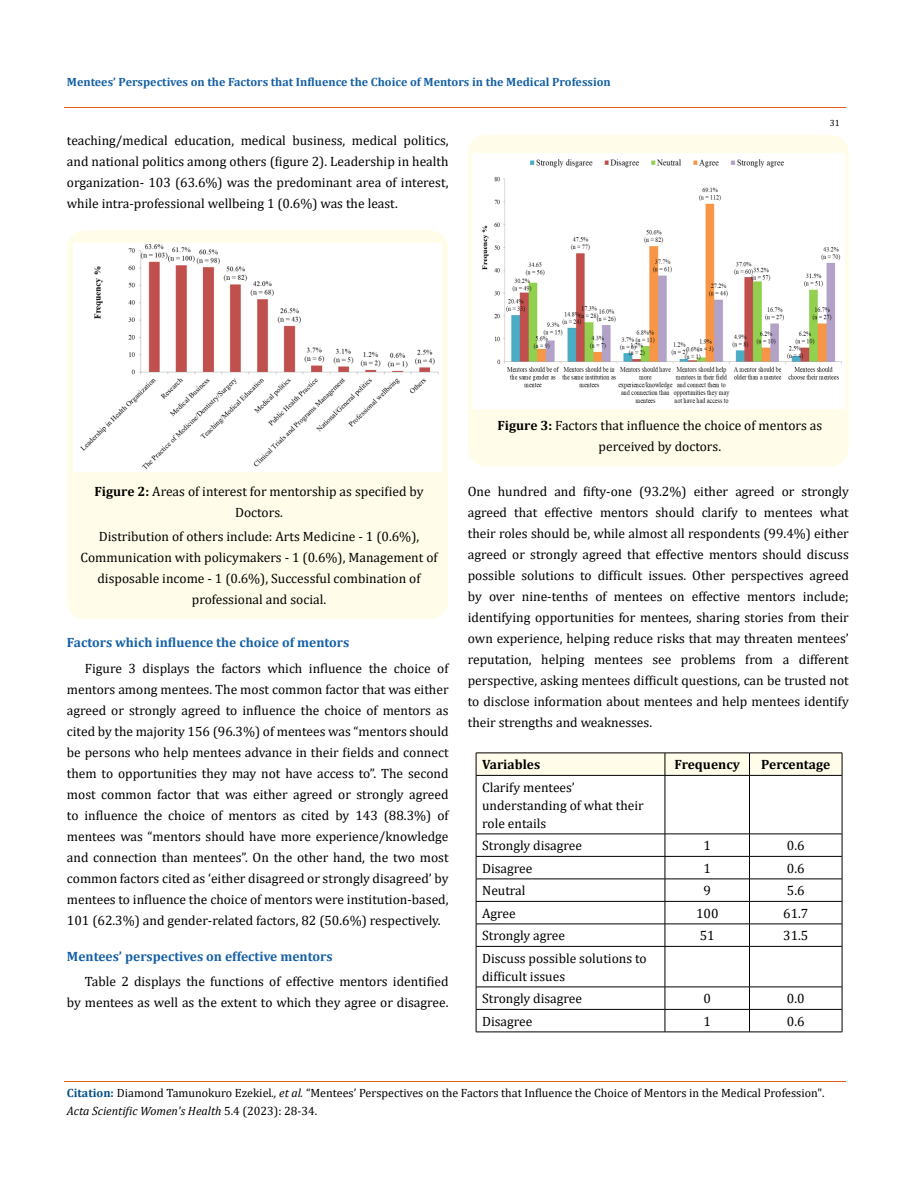
<style>
.page{position:relative;width:917px;height:1188px;background:#fff}
.page>*{position:absolute;margin:0;border:0;box-sizing:border-box;transform-origin:0 0}
.t1{font:13.5px/21px "Cambria";color:#000;text-align:justify}
.t2{font:700 13.5px "Cambria";color:#1560a6}
.t3{font:700 13.5px "Cambria";color:#000}
.t4{font:12px/18px "Cambria";color:#000}
.t5{font:700 12px "Cambria";color:#1560a6}
.t6{font:9px "Cambria";color:#000}
.s1{font-weight:700}
.s2{font-weight:700;color:#035089}
.s3{font-style:italic}
</style>
<div class="page">
<div style="left:67px;top:230px;width:381px;height:389px;background:#fffde9;border-radius:18px"></div>
<img style="left:74px;top:243px;width:367px;height:229px">
<div style="left:468px;top:135px;width:380px;height:331px;background:#fffde9;border-radius:18px"></div>
<img style="left:472px;top:153px;width:372px;height:255px">
<svg style="left:476px;top:753px;width:366px;height:22px;background:#f7f5e2"></svg>
<hr style="left:476px;top:775px;width:189px;height:1px;background:#000">
<hr style="left:476px;top:776px;width:1px;height:58px;background:#000">
<hr style="left:665px;top:775px;width:84px;height:1px;background:#000">
<hr style="left:664px;top:776px;width:1px;height:58px;background:#000">
<hr style="left:749px;top:775px;width:93px;height:1px;background:#000">
<hr style="left:749px;top:776px;width:1px;height:58px;background:#000">
<hr style="left:841px;top:776px;width:1px;height:58px;background:#000">
<hr style="left:476px;top:834px;width:189px;height:1px;background:#000">
<hr style="left:665px;top:834px;width:84px;height:1px;background:#000">
<hr style="left:749px;top:834px;width:93px;height:1px;background:#000">
<hr style="left:476px;top:856px;width:189px;height:1px;background:#000">
<hr style="left:665px;top:856px;width:84px;height:1px;background:#000">
<hr style="left:749px;top:856px;width:93px;height:1px;background:#000">
<hr style="left:476px;top:879px;width:189px;height:1px;background:#000">
<hr style="left:665px;top:879px;width:84px;height:1px;background:#000">
<hr style="left:749px;top:879px;width:93px;height:1px;background:#000">
<hr style="left:476px;top:901px;width:189px;height:1px;background:#000">
<hr style="left:665px;top:901px;width:84px;height:1px;background:#000">
<hr style="left:749px;top:901px;width:93px;height:1px;background:#000">
<hr style="left:476px;top:924px;width:189px;height:1px;background:#000">
<svg style="left:476px;top:834px;width:1px;height:112px"></svg>
<hr style="left:665px;top:924px;width:84px;height:1px;background:#000">
<svg style="left:664px;top:834px;width:1px;height:112px"></svg>
<hr style="left:749px;top:924px;width:93px;height:1px;background:#000">
<svg style="left:749px;top:834px;width:1px;height:112px"></svg>
<svg style="left:841px;top:834px;width:1px;height:112px"></svg>
<hr style="left:476px;top:946px;width:189px;height:1px;background:#000">
<hr style="left:476px;top:947px;width:1px;height:40px;background:#000">
<hr style="left:665px;top:946px;width:84px;height:1px;background:#000">
<hr style="left:664px;top:947px;width:1px;height:40px;background:#000">
<hr style="left:749px;top:946px;width:93px;height:1px;background:#000">
<hr style="left:749px;top:947px;width:1px;height:40px;background:#000">
<hr style="left:841px;top:947px;width:1px;height:40px;background:#000">
<hr style="left:476px;top:987px;width:189px;height:1px;background:#000">
<hr style="left:665px;top:987px;width:84px;height:1px;background:#000">
<hr style="left:749px;top:987px;width:93px;height:1px;background:#000">
<hr style="left:476px;top:1009px;width:189px;height:1px;background:#000">
<svg style="left:476px;top:987px;width:1px;height:45px"></svg>
<hr style="left:665px;top:1009px;width:84px;height:1px;background:#000">
<svg style="left:664px;top:987px;width:1px;height:45px"></svg>
<hr style="left:749px;top:1009px;width:93px;height:1px;background:#000">
<svg style="left:749px;top:987px;width:1px;height:45px"></svg>
<svg style="left:841px;top:987px;width:1px;height:45px"></svg>
<hr style="left:476px;top:1032px;width:189px;height:1px;background:#000">
<hr style="left:665px;top:1032px;width:84px;height:1px;background:#000">
<hr style="left:749px;top:1032px;width:93px;height:1px;background:#000">
<hr style="left:64px;top:108px;width:781px;height:1px;background:#e05d1a">
<hr style="left:64px;top:1082px;width:781px;height:1px;background:#e05d1a">
<p class="t5" style="left:67px;top:73px;width:545px">Mentees’ Perspectives on the Factors that Influence the Choice of Mentors in the Medical Profession</p>
<p class="t1" style="left:67px;top:130px;width:383px">teaching/medical education, medical business, medical politics, and national politics among others (figure 2). Leadership in health organization- 103 (63.6%) was the predominant area of interest, while intra-professional wellbeing 1 (0.6%) was the least.</p>
<p class="t6" style="left:829px;top:118px;width:11px">31</p>
<p class="t1" style="left:94px;top:481px;width:330px;text-align:center"><span class="s1">Figure 2:</span> Areas of interest for mentorship as specified by<br>Doctors.</p>
<p class="t1" style="left:80px;top:526px;width:358px;text-align:center">Distribution of others include: Arts Medicine - 1 (0.6%), Communication with policymakers - 1 (0.6%), Management of disposable income - 1 (0.6%), Successful combination of professional and social.</p>
<p class="t2" style="left:67px;top:633px;width:284px">Factors which influence the choice of mentors</p>
<p class="t1" style="left:67px;top:658px;width:383px;text-indent:18px">Figure 3 displays the factors which influence the choice of mentors among mentees. The most common factor that was either agreed or strongly agreed to influence the choice of mentors as cited by the majority 156 (96.3%) of mentees was “mentors should be persons who help mentees advance in their fields and connect them to opportunities they may not have access to”. The second most common factor that was either agreed or strongly agreed to influence the choice of mentors as cited by 143 (88.3%) of mentees was “mentors should have more experience/knowledge and connection than mentees”. On the other hand, the two most common factors cited as ‘either disagreed or strongly disagreed’ by mentees to influence the choice of mentors were institution-based, 101 (62.3%) and gender-related factors, 82 (50.6%) respectively.</p>
<p class="t2" style="left:67px;top:947px;width:267px">Mentees’ perspectives on effective mentors</p>
<p class="t1" style="left:67px;top:971px;width:383px;text-align:right">Table 2 displays the functions of effective mentors identified<br>by mentees as well as the extent to which they agree or disagree.</p>
<p class="t1" style="left:497px;top:415px;width:326px;text-align:center"><span class="s1">Figure 3:</span> Factors that influence the choice of mentors as perceived by doctors.</p>
<p class="t1" style="left:468px;top:481px;width:382px">One hundred and fifty-one (93.2%) either agreed or strongly agreed that effective mentors should clarify to mentees what their roles should be, while almost all respondents (99.4%) either agreed or strongly agreed that effective mentors should discuss possible solutions to difficult issues. Other perspectives agreed by over nine-tenths of mentees on effective mentors include; identifying opportunities for mentees, sharing stories from their own experience, helping reduce risks that may threaten mentees’ reputation, helping mentees see problems from a different perspective, asking mentees difficult questions, can be trusted not to disclose information about mentees and help mentees identify their strengths and weaknesses.</p>
<p class="t3" style="left:482px;top:755px;width:60px">Variables</p>
<p class="t3" style="left:674px;top:755px;width:67px">Frequency</p>
<p class="t3" style="left:761px;top:755px;width:71px">Percentage</p>
<p class="t1" style="left:482px;top:778px;width:163px;line-height:18px;text-align:left">Clarify mentees’ understanding of what their role entails</p>
<p class="t1" style="left:482px;top:835px;width:101px">Strongly disagree</p>
<p class="t1" style="left:703px;top:835px;width:9px">1</p>
<p class="t1" style="left:787px;top:835px;width:19px">0.6</p>
<p class="t1" style="left:482px;top:858px;width:52px">Disagree</p>
<p class="t1" style="left:703px;top:858px;width:9px">1</p>
<p class="t1" style="left:787px;top:858px;width:19px">0.6</p>
<p class="t1" style="left:482px;top:880px;width:45px">Neutral</p>
<p class="t1" style="left:703px;top:880px;width:9px">9</p>
<p class="t1" style="left:787px;top:880px;width:19px">5.6</p>
<p class="t1" style="left:482px;top:903px;width:35px">Agree</p>
<p class="t1" style="left:696px;top:903px;width:24px">100</p>
<p class="t1" style="left:783px;top:903px;width:27px">61.7</p>
<p class="t1" style="left:482px;top:925px;width:84px">Strongly agree</p>
<p class="t1" style="left:699px;top:925px;width:16px">51</p>
<p class="t1" style="left:783px;top:925px;width:27px">31.5</p>
<p class="t1" style="left:482px;top:949px;width:166px;line-height:18px">Discuss possible solutions to difficult issues</p>
<p class="t1" style="left:482px;top:988px;width:101px">Strongly disagree</p>
<p class="t1" style="left:703px;top:988px;width:9px">0</p>
<p class="t1" style="left:787px;top:988px;width:19px">0.0</p>
<p class="t1" style="left:482px;top:1011px;width:52px">Disagree</p>
<p class="t1" style="left:703px;top:1011px;width:9px">1</p>
<p class="t1" style="left:787px;top:1011px;width:19px">0.6</p>
<p class="t4" style="left:67px;top:1084px;width:759px"><span class="s2">Citation:</span> Diamond Tamunokuro Ezekiel<span class="s3">., et al.</span> “Mentees’ Perspectives on the Factors that Influence the Choice of Mentors in the Medical Profession".<br><span class="s3">Acta Scientific Women's Health</span> 5.4 (2023): 28-34.</p>
</div>
